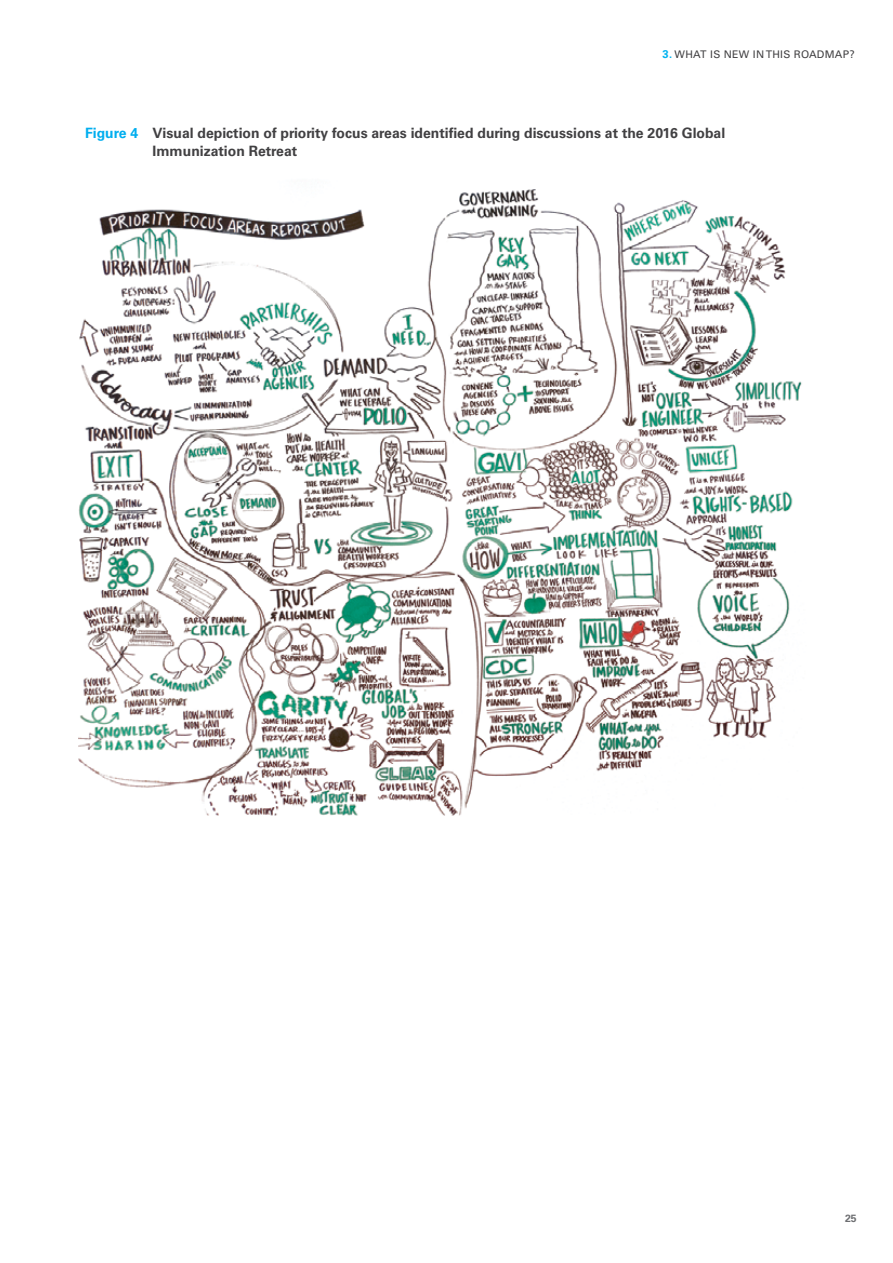
<style>
.page{position:relative;width:893px;height:1263px;background:#fff}
.page>*{position:absolute;margin:0;border:0;box-sizing:border-box;transform-origin:0 0}
.t1{font:700 14.25px/18px "Univers LT Std";color:#414042}
.t2{font:10.5px "Univers LT Std";letter-spacing:.025em;color:#414042}
.t3{font:700 10.5px "Univers LT Std";color:#6d6e71}
.s1{font-weight:700;font-size:11.25px;color:#00b3f0}
.s2{color:#00aeef}
</style>
<div class="page">
<img style="left:79px;top:189px;width:723px;height:627px">
<p class="t2" style="left:663px;top:48px;width:194px"><span class="s1">3.</span> WHAT IS NEW IN THIS ROADMAP?</p>
<p class="t1" style="left:153px;top:124px;width:574px;text-indent:-68px"><span class="s2">Figure 4</span> Visual depiction of priority focus areas identified during discussions at the 2016 Global<br>Immunization Retreat</p>
<p class="t3" style="left:845px;top:1212px;width:13px">25</p>
</div>
